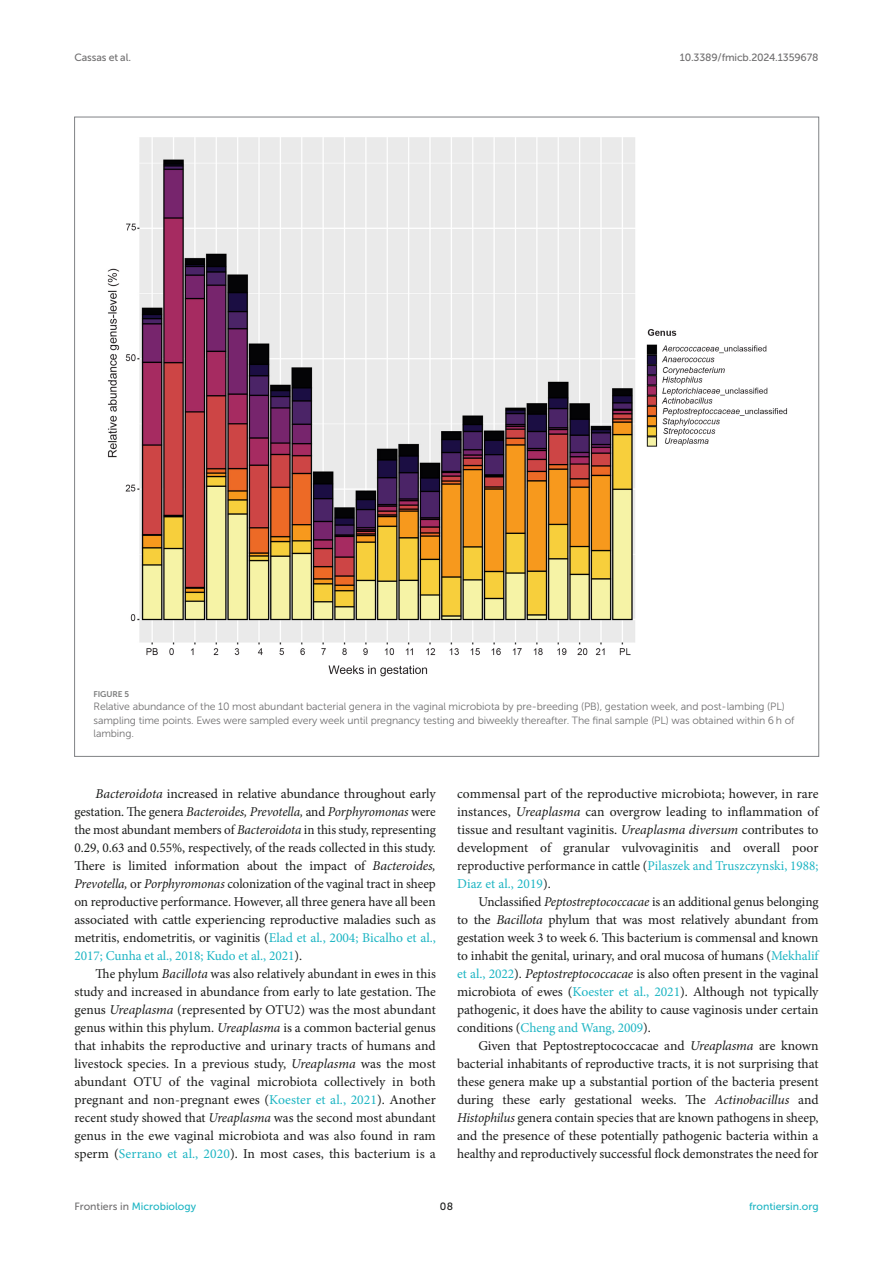
<style>
.page{position:relative;width:893px;height:1263px;background:#fff}
.page>*{position:absolute;margin:0;border:0;box-sizing:border-box;transform-origin:0 0}
.TEXT{font:13.5px/18px "Minion Pro";letter-spacing:-.005em;color:#1b1c1b;text-align:justify}
.FIG_LEG{font:10.5px/13.5px "Museo Sans 300";letter-spacing:-.01em;color:#706f70}
.t1{font:10.5px "Museo Sans 500";color:#1db5c3}
.t2{font:10.5px "Museo Sans 500";letter-spacing:-.015em;color:#706f70}
.t3{font:10.5px "Museo Sans 500";color:#1b1c1b}
.FIG_HD{font:8.25px "Museo Sans 700";letter-spacing:-.01em;color:#7e7f7f}
.s1{font-style:italic}
.s2{color:#1db5c3}
.s3{color:#706f70}
</style>
<div class="page">
<img style="left:107px;top:137px;width:681px;height:540px">
<p class="t2" style="left:74px;top:51px;width:58px">Cassas et al.</p>
<p class="t2" style="left:680px;top:51px;width:140px">10.3389/fmicb.2024.1359678</p>
<p class="FIG_HD" style="left:94px;top:689px;width:37px">FIGURE 5</p>
<p class="FIG_LEG" style="left:94px;top:700px;width:702px">Relative abundance of the 10 most abundant bacterial genera in the vaginal microbiota by pre-breeding (PB), gestation week, and post-lambing (PL) sampling time points. Ewes were sampled every week until pregnancy testing and biweekly thereafter. The final sample (PL) was obtained within 6 h of lambing.</p>
<p class="TEXT" style="left:74px;top:785px;width:363px;text-indent:21px"><span class="s1">Bacteroidota</span> increased in relative abundance throughout early gestation. The genera <span class="s1">Bacteroides, Prevotella,</span> and <span class="s1">Porphyromonas</span> were the most abundant members of <span class="s1">Bacteroidota</span> in this study, representing 0.29, 0.63 and 0.55%, respectively, of the reads collected in this study.<br>There is limited information about the impact of <span class="s1">Bacteroides, Prevotella,</span> or <span class="s1">Porphyromonas</span> colonization of the vaginal tract in sheep on reproductive performance. However, all three genera have all been associated with cattle experiencing reproductive maladies such as metritis, endometritis, or vaginitis (<span class="s2">Elad et al., 2004; Bicalho et al., 2017; Cunha et al., 2018; Kudo et al., 2021</span>).</p>
<p class="TEXT" style="left:74px;top:965px;width:363px;text-indent:21px">The phylum <span class="s1">Bacillota</span> was also relatively abundant in ewes in this study and increased in abundance from early to late gestation. The genus <span class="s1">Ureaplasma</span> (represented by OTU2) was the most abundant genus within this phylum. <span class="s1">Ureaplasma</span> is a common bacterial genus that inhabits the reproductive and urinary tracts of humans and livestock species. In a previous study, <span class="s1">Ureaplasma</span> was the most abundant OTU of the vaginal microbiota collectively in both pregnant and non-pregnant ewes (<span class="s2">Koester et al., 2021</span>). Another recent study showed that <span class="s1">Ureaplasma</span> was the second most abundant genus in the ewe vaginal microbiota and was also found in ram sperm (<span class="s2">Serrano et al., 2020</span>). In most cases, this bacterium is a</p>
<p class="TEXT" style="left:457px;top:785px;width:363px">commensal part of the reproductive microbiota; however, in rare instances, <span class="s1">Ureaplasma</span> can overgrow leading to inflammation of tissue and resultant vaginitis. <span class="s1">Ureaplasma diversum</span> contributes to development of granular vulvovaginitis and overall poor reproductive performance in cattle (<span class="s2">Pilaszek and Truszczynski, 1988; Diaz et al., 2019</span>).</p>
<p class="TEXT" style="left:457px;top:893px;width:363px;text-indent:21px">Unclassified <span class="s1">Peptostreptococcacae</span> is an additional genus belonging to the <span class="s1">Bacillota</span> phylum that was most relatively abundant from gestation week 3 to week 6. This bacterium is commensal and known to inhabit the genital, urinary, and oral mucosa of humans (<span class="s2">Mekhalif et al., 2022</span>). <span class="s1">Peptostreptococcacae</span> is also often present in the vaginal microbiota of ewes (<span class="s2">Koester et al., 2021</span>). Although not typically pathogenic, it does have the ability to cause vaginosis under certain conditions (<span class="s2">Cheng and Wang, 2009</span>).</p>
<p class="TEXT" style="left:457px;top:1037px;width:363px;text-indent:21px">Given that Peptostreptococcacae and <span class="s1">Ureaplasma</span> are known bacterial inhabitants of reproductive tracts, it is not surprising that these genera make up a substantial portion of the bacteria present during these early gestational weeks. The <span class="s1">Actinobacillus</span> and <span class="s1">Histophilus</span> genera contain species that are known pathogens in sheep, and the presence of these potentially pathogenic bacteria within a healthy and reproductively successful flock demonstrates the need for</p>
<p class="t1" style="left:74px;top:1200px;width:123px"><span class="s3">Frontiers in</span> Microbiology</p>
<p class="t3" style="left:440px;top:1200px;width:15px">08</p>
<p class="t1" style="left:749px;top:1200px;width:71px">frontiersin.org</p>
</div>
